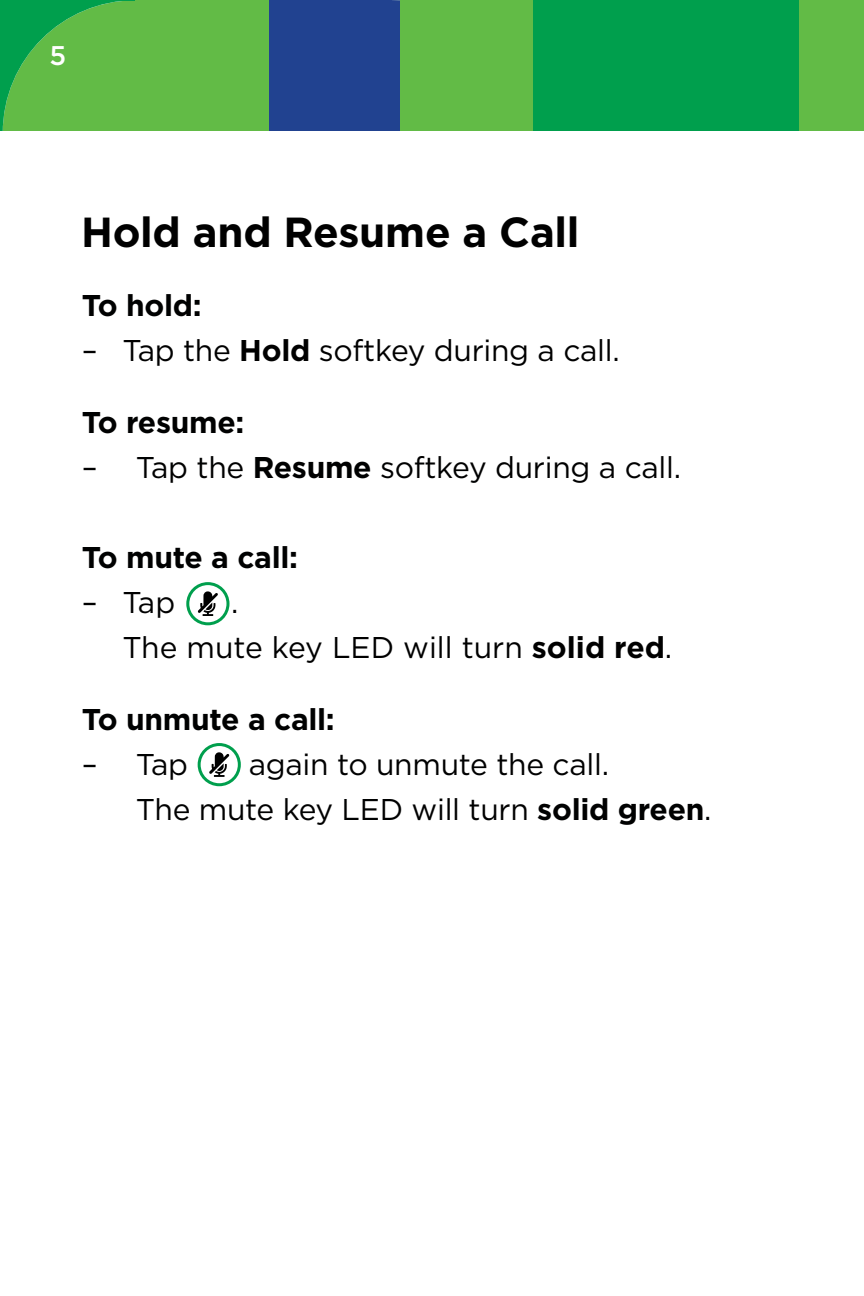
<style>
.page{position:relative;width:864px;height:1296px;background:#fff}
.page>*{position:absolute;margin:0;border:0;box-sizing:border-box;transform-origin:0 0}
.t1{font:700 42px "Gotham";letter-spacing:-.005em;color:#000}
.t2{font:30px/45px "Gotham";letter-spacing:-.01em;color:#000101;text-align:center}
.t3{font:30px/45px "Gotham";letter-spacing:-.01em;color:#000}
.t4{font:700 30px "Gotham";letter-spacing:-.01em;color:#000101}
.t5{font:500 27px "Gotham";color:#fff}
.s1{font-weight:700}
</style>
<div class="page">
<svg style="left:0;top:0;width:401px;height:131px;background:#377d6a"></svg>
<div style="left:799px;top:0;width:65px;height:131px;background:#62bb46"></div>
<div style="left:533px;top:0;width:266px;height:131px;background:#009f4d"></div>
<div style="left:401px;top:0;width:132px;height:131px;background:#62bb46"></div>
<div style="left:139px;top:0;width:130px;height:131px;background:#62bb46"></div>
<div style="left:186px;top:582px;width:43px;height:43px;border:3px solid #009f4d;border-radius:50%"></div>
<svg style="left:198px;top:591px;width:20px;height:25px"></svg>
<div style="left:198px;top:743px;width:43px;height:43px;border:3px solid #009f4d;border-radius:50%"></div>
<svg style="left:209px;top:752px;width:20px;height:25px"></svg>
<hr style="left:0;top:0;width:135px;height:1px;background:#009f4d">
<p class="t5" style="left:50px;top:38px;width:18px">5</p>
<h1 class="t1" style="left:81px;top:205px;width:500px">Hold and Resume a Call</h1>
<p class="t4" style="left:82px;top:285px;width:121px">To hold:</p>
<p class="t3" style="left:82px;top:327px;width:539px">– Tap the <span class="s1">Hold</span> softkey during a call.</p>
<p class="t4" style="left:82px;top:402px;width:164px">To resume:</p>
<p class="t2" style="left:82px;top:444px;width:601px">– Tap the <span class="s1">Resume</span> softkey during a call.</p>
<p class="t4" style="left:82px;top:537px;width:218px">To mute a call:</p>
<p class="t3" style="left:82px;top:579px;width:95px">– Tap</p>
<p class="t3" style="left:122px;top:579px;width:551px;text-indent:109px">.<br>The mute key LED will turn <span class="s1">solid red</span>.</p>
<p class="t4" style="left:82px;top:699px;width:255px">To unmute a call:</p>
<p class="t2" style="left:82px;top:741px;width:108px">– Tap</p>
<p class="t2" style="left:136px;top:741px;width:577px">again to unmute the call.<br>The mute key LED will turn <span class="s1">solid green</span>.</p>
</div>
